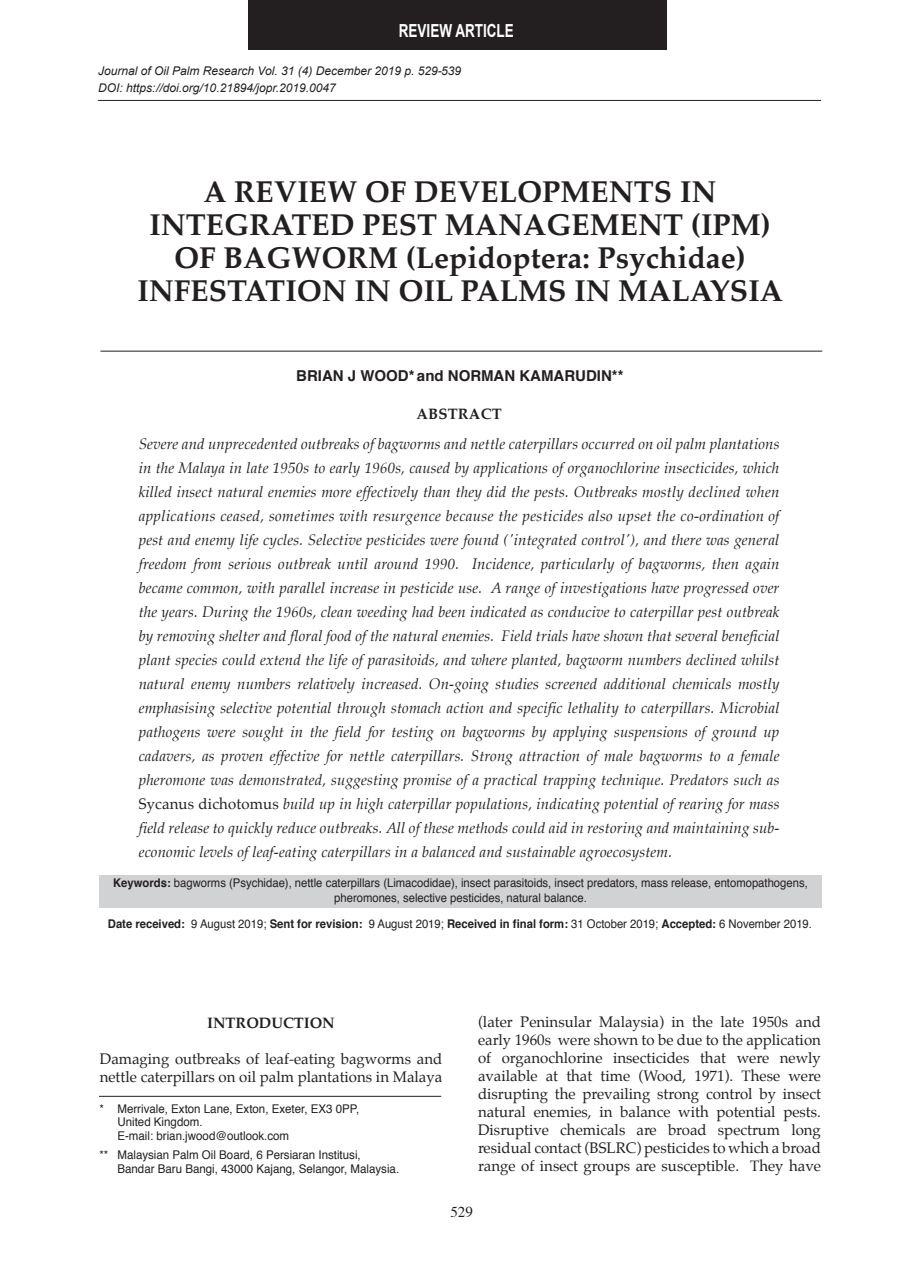
<style>
.page{position:relative;width:911px;height:1281px;background:#fff}
.page>*{position:absolute;margin:0;border:0;box-sizing:border-box;transform-origin:0 0}
.t1{font:700 30px/33px "Palatino";color:#231f20;text-align:center}
.t2{font:700 18px "Arial";color:#fff;scale:.75 1}
.t3{font:italic 15px/24px "Palatino";letter-spacing:.01em;color:#231f20;text-align:justify}
.t4{font:15px/18px "Palatino";color:#231f20}
.t5{font:700 15px "Helvetica";color:#231f20}
.t6{font:700 15px "Palatino";color:#231f20}
.t7{font:15px "Times";color:#231f20}
.t8{font:12px/13.5px "Helvetica";color:#231f20;scale:.96 1}
.t9{font:12px/15px "Helvetica";color:#231f20;text-align:center;scale:.94 1}
.t10{font:700 12px "Helvetica";color:#231f20;scale:.94 1}
.t11{font:italic 12px/16.5px "Arial";color:#231f20}
.s1{font-style:normal}
.s2{font-weight:700}
.s3{font-weight:400}
</style>
<div class="page">
<hr style="left:98px;top:100px;width:723px;height:1px;background:#231f20">
<div style="left:99px;top:875px;width:723px;height:33px;background:#d1d2d4"></div>
<hr style="left:100px;top:351px;width:722px;height:1px;background:#231f20">
<hr style="left:99px;top:1096px;width:342px;height:1px;background:#231f20">
<div style="left:248px;top:0;width:419px;height:50px;background:#231f20"></div>
<p class="t2" style="left:399px;top:20px;width:155px">REVIEW ARTICLE</p>
<p class="t11" style="left:98px;top:63px;width:364px">Journal of Oil Palm Research Vol. 31 (4) December 2019 p. 529-539<br>DOI: https://doi.org/10.21894/jopr.2019.0047</p>
<h1 class="t1" style="left:137px;top:177px;width:647px">A REVIEW OF DEVELOPMENTS IN INTEGRATED PEST MANAGEMENT (IPM)<br>OF BAGWORM (Lepidoptera: Psychidae)<br>INFESTATION IN OIL PALMS IN MALAYSIA</h1>
<p class="t5" style="left:296px;top:369px;width:329px">BRIAN J WOOD* and NORMAN KAMARUDIN**</p>
<p class="t6" style="left:416px;top:407px;width:87px">ABSTRACT</p>
<p class="t3" style="left:139px;top:433px;width:642px">Severe and unprecedented outbreaks of bagworms and nettle caterpillars occurred on oil palm plantations in the Malaya in late 1950s to early 1960s, caused by applications of organochlorine insecticides, which killed insect natural enemies more effectively than they did the pests. Outbreaks mostly declined when applications ceased, sometimes with resurgence because the pesticides also upset the co-ordination of pest and enemy life cycles. Selective pesticides were found ('integrated control'), and there was general freedom from serious outbreak until around 1990. Incidence, particularly of bagworms, then again became common, with parallel increase in pesticide use. A range of investigations have progressed over the years. During the 1960s, clean weeding had been indicated as conducive to caterpillar pest outbreak by removing shelter and floral food of the natural enemies. Field trials have shown that several beneficial plant species could extend the life of parasitoids, and where planted, bagworm numbers declined whilst natural enemy numbers relatively increased. On-going studies screened additional chemicals mostly emphasising selective potential through stomach action and specific lethality to caterpillars. Microbial pathogens were sought in the field for testing on bagworms by applying suspensions of ground up cadavers, as proven effective for nettle caterpillars. Strong attraction of male bagworms to a female pheromone was demonstrated, suggesting promise of a practical trapping technique. Predators such as <span class="s1">Sycanus dichotomus</span> build up in high caterpillar populations, indicating potential of rearing for mass field release to quickly reduce outbreaks. All of these methods could aid in restoring and maintaining sub&shy;economic levels of leaf-eating caterpillars in a balanced and sustainable agroecosystem.</p>
<p class="t9" style="left:113px;top:876px;width:740px"><span class="s2">Keywords:</span> bagworms (Psychidae), nettle caterpillars (Limacodidae), insect parasitoids, insect predators, mass release, entomopathogens, pheromones, selective pesticides, natural balance.</p>
<p class="t10" style="left:108px;top:919px;width:751px">Date received: <span class="s3">9 August 2019;</span> Sent for revision: <span class="s3">9 August 2019;</span> Received in final form: <span class="s3">31 October 2019;</span> Accepted: <span class="s3">6 November 2019.</span></p>
<p class="t6" style="left:207px;top:1016px;width:129px">INTRODUCTION</p>
<p class="t4" style="left:100px;top:1051px;width:344px">Damaging outbreaks of leaf-eating bagworms and nettle caterpillars on oil palm plantations in Malaya</p>
<p class="t8" style="left:117px;top:1103px;width:253px;text-indent:-18px">* Merrivale, Exton Lane, Exton, Exeter, EX3 0PP,<br>United Kingdom.<br>E-mail: brian.jwood@outlook.com</p>
<p class="t8" style="left:117px;top:1149px;width:295px;text-indent:-18px">** Malaysian Palm Oil Board, 6 Persiaran Institusi,<br>Bandar Baru Bangi, 43000 Kajang, Selangor, Malaysia.</p>
<p class="t4" style="left:478px;top:1014px;width:344px;text-align:justify">(later Peninsular Malaysia) in the late 1950s and early 1960s were shown to be due to the application of organochlorine insecticides that were newly available at that time (Wood, 1971). These were disrupting the prevailing strong control by insect natural enemies, in balance with potential pests.<br>Disruptive chemicals are broad spectrum long residual contact (BSLRC) pesticides to which a broad range of insect groups are susceptible. They have</p>
<p class="t7" style="left:450px;top:1206px;width:24px">529</p>
</div>
